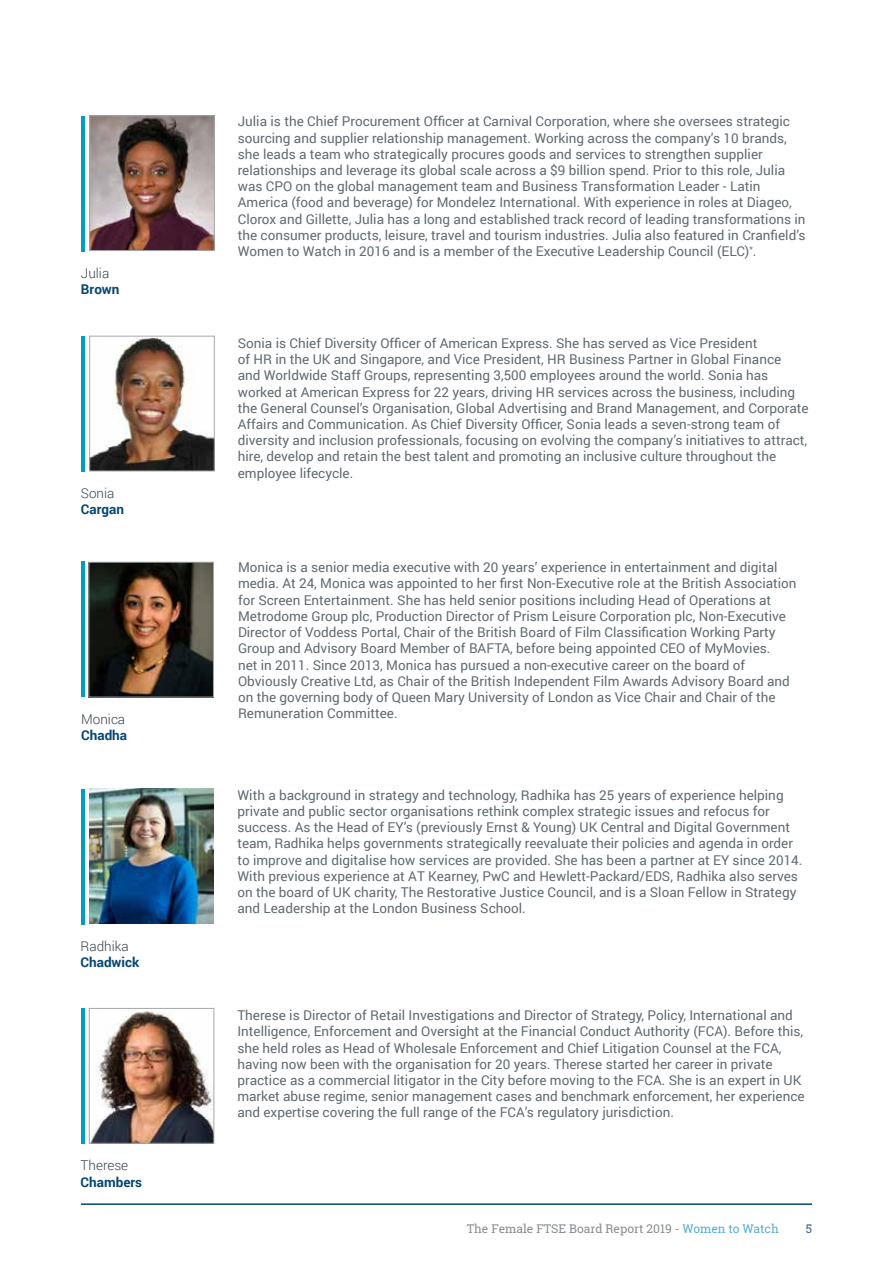
<style>
.page{position:relative;width:893px;height:1263px;background:#fff}
.page>*{position:absolute;margin:0;border:0;box-sizing:border-box;transform-origin:0 0}
.t1{font:13.5px/16.2px "Roboto";color:#616b71}
.t2{font:700 13.5px "Roboto";color:#054772}
.t3{font:300 13.5px "Roboto";color:#354248}
.t4{font:12px "Roboto Slab";color:#878c8f}
.t5{font:12px "Roboto Slab";color:#426188}
.s1{color:#5aacd0}
</style>
<div class="page">
<hr style="left:81px;top:1203px;width:731px;height:2px;background:#054772">
<img style="left:91px;top:118px;width:121px;height:131px">
<div style="left:89px;top:116px;width:125px;height:135px;border:1px solid #a5a8a9"></div>
<hr style="left:81px;top:116px;width:4px;height:135px;background:#009dc3">
<img style="left:91px;top:338px;width:121px;height:131px">
<div style="left:89px;top:336px;width:125px;height:135px;border:1px solid #a5a8a9"></div>
<hr style="left:81px;top:336px;width:4px;height:136px;background:#009dc3">
<img style="left:89px;top:789px;width:125px;height:135px">
<hr style="left:81px;top:789px;width:4px;height:136px;background:#009dc3">
<hr style="left:81px;top:561px;width:4px;height:136px;background:#009dc3">
<img style="left:91px;top:564px;width:121px;height:131px">
<div style="left:89px;top:562px;width:125px;height:135px;border:1px solid #a5a8a9"></div>
<img style="left:91px;top:1010px;width:121px;height:131px">
<div style="left:89px;top:1008px;width:125px;height:135px;border:1px solid #a5a8a9"></div>
<hr style="left:81px;top:1008px;width:4px;height:136px;background:#009dc3">
<p class="t3" style="left:81px;top:263px;width:30px">Julia</p>
<p class="t2" style="left:81px;top:280px;width:40px">Brown</p>
<p class="t3" style="left:81px;top:484px;width:35px">Sonia</p>
<p class="t2" style="left:81px;top:500px;width:45px">Cargan</p>
<p class="t3" style="left:81px;top:710px;width:46px">Monica</p>
<p class="t2" style="left:81px;top:726px;width:47px">Chadha</p>
<p class="t3" style="left:81px;top:936px;width:50px">Radhika</p>
<p class="t2" style="left:81px;top:952px;width:60px">Chadwick</p>
<p class="t3" style="left:81px;top:1156px;width:49px">Therese</p>
<p class="t2" style="left:81px;top:1172px;width:63px">Chambers</p>
<p class="t1" style="left:238px;top:113px;width:569px">Julia is the Chief Procurement Officer at Carnival Corporation, where she oversees strategic sourcing and supplier relationship management. Working across the company’s 10 brands, she leads a team who strategically procures goods and services to strengthen supplier relationships and leverage its global scale across a $9 billion spend. Prior to this role, Julia was CPO on the global management team and Business Transformation Leader - Latin America (food and beverage) for Mondelez International. With experience in roles at Diageo, Clorox and Gillette, Julia has a long and established track record of leading transformations in the consumer products, leisure, travel and tourism industries. Julia also featured in Cranfield’s Women to Watch in 2016 and is a member of the Executive Leadership Council (ELC)<sup>*</sup>.</p>
<p class="t1" style="left:238px;top:335px;width:572px">Sonia is Chief Diversity Officer of American Express. She has served as Vice President<br>of HR in the UK and Singapore, and Vice President, HR Business Partner in Global Finance<br>and Worldwide Staff Groups, representing 3,500 employees around the world. Sonia has worked at American Express for 22 years, driving HR services across the business, including the General Counsel’s Organisation, Global Advertising and Brand Management, and Corporate Affairs and Communication. As Chief Diversity Officer, Sonia leads a seven-strong team of diversity and inclusion professionals, focusing on evolving the company’s initiatives to attract, hire, develop and retain the best talent and promoting an inclusive culture throughout the employee lifecycle.</p>
<p class="t1" style="left:238px;top:559px;width:560px">Monica is a senior media executive with 20 years’ experience in entertainment and digital media. At 24, Monica was appointed to her first Non-Executive role at the British Association for Screen Entertainment. She has held senior positions including Head of Operations at Metrodome Group plc, Production Director of Prism Leisure Corporation plc, Non-Executive Director of Voddess Portal, Chair of the British Board of Film Classification Working Party Group and Advisory Board Member of BAFTA, before being appointed CEO of MyMovies.<br>net in 2011. Since 2013, Monica has pursued a non-executive career on the board of Obviously Creative Ltd, as Chair of the British Independent Film Awards Advisory Board and on the governing body of Queen Mary University of London as Vice Chair and Chair of the Remuneration Committee.</p>
<p class="t1" style="left:237px;top:786px;width:567px">With a background in strategy and technology, Radhika has 25 years of experience helping private and public sector organisations rethink complex strategic issues and refocus for success. As the Head of EY’s (previously Ernst &amp; Young) UK Central and Digital Government team, Radhika helps governments strategically reevaluate their policies and agenda in order to improve and digitalise how services are provided. She has been a partner at EY since 2014.<br>With previous experience at AT Kearney, PwC and Hewlett-Packard/EDS, Radhika also serves on the board of UK charity, The Restorative Justice Council, and is a Sloan Fellow in Strategy and Leadership at the London Business School.</p>
<p class="t1" style="left:237px;top:1007px;width:569px">Therese is Director of Retail Investigations and Director of Strategy, Policy, International and Intelligence, Enforcement and Oversight at the Financial Conduct Authority (FCA). Before this, she held roles as Head of Wholesale Enforcement and Chief Litigation Counsel at the FCA, having now been with the organisation for 20 years. Therese started her career in private practice as a commercial litigator in the City before moving to the FCA. She is an expert in UK market abuse regime, senior management cases and benchmark enforcement, her experience and expertise covering the full range of the FCA’s regulatory jurisdiction.</p>
<p class="t4" style="left:467px;top:1220px;width:314px">The Female FTSE Board Report 2019 - <span class="s1">Women to Watch</span></p>
<p class="t5" style="left:806px;top:1220px;width:8px">5</p>
</div>
